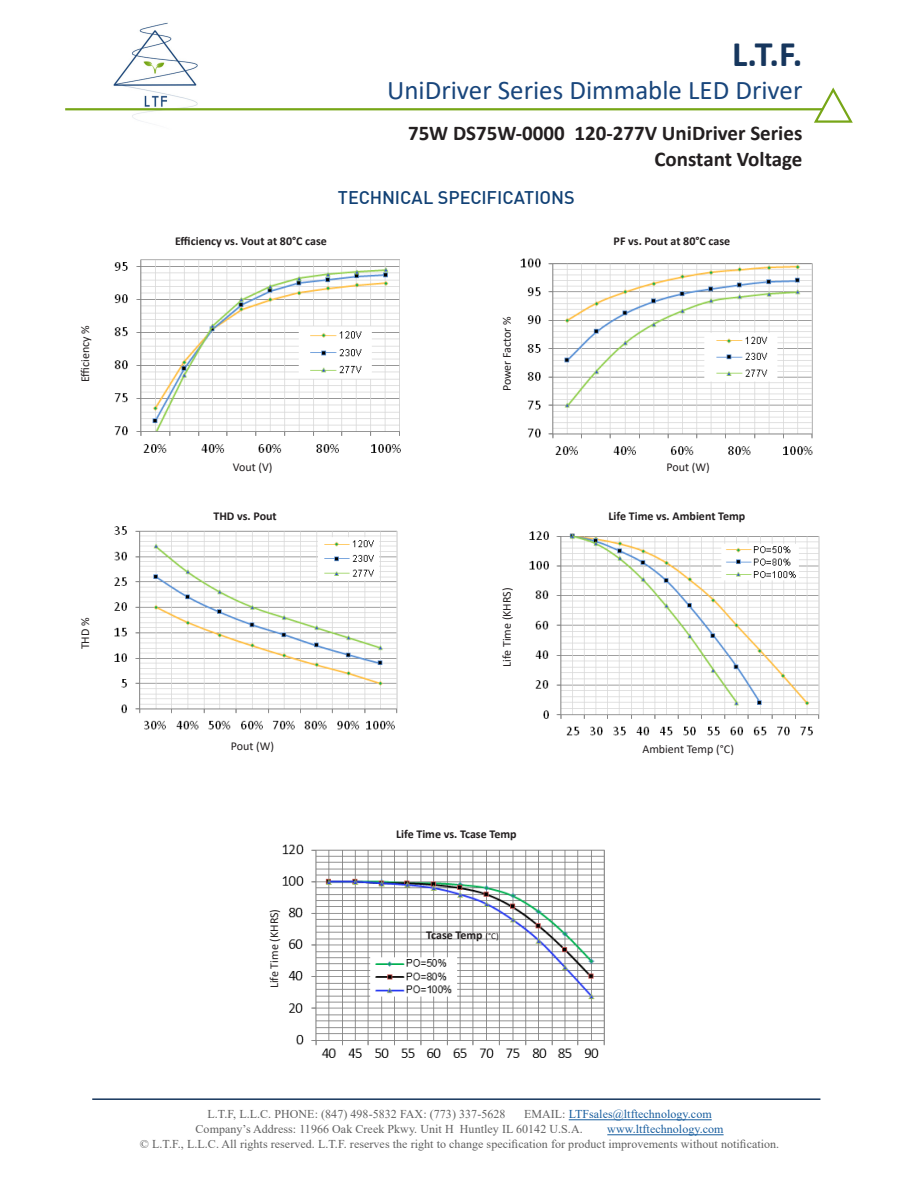
<style>
.page{position:relative;width:918px;height:1188px;background:#fff}
.page>*{position:absolute;margin:0;border:0;box-sizing:border-box;transform-origin:0 0}
.t1{font:700 36px "Calibri";color:#16365d}
.t2{font:27px "Calibri";color:#19467c}
.Page_Sub_Heading{font:700 21px "Calibri";color:#231f20}
.In_Page_Head{font:500 18px "DIN";letter-spacing:-.005em;color:#114175}
.t3{font:12px/15px "Times New Roman";letter-spacing:.005em;color:#606060}
.Titles{font:700 12px "Calibri";color:#231f20}
.Charts{font:12px "Calibri";color:#231f20}
.Titles-2{font:12px "Calibri";color:#231f20}
.s1{font-weight:400;font-size:9px}
.s2{color:#175d9e}
.s3{color:#636466}
</style>
<div class="page">
<hr style="left:569px;top:1119px;width:143px;height:1px;background:#175d9e">
<hr style="left:607px;top:1134px;width:117px;height:1px;background:#175d9e">
<img style="left:102px;top:22px;width:104px;height:100px">
<svg style="left:812px;top:87px;width:41px;height:36px"></svg>
<hr style="left:65px;top:108px;width:758px;height:2px;background:#77a617">
<hr style="left:92px;top:1098px;width:728px;height:2px;background:#16365d">
<img style="left:282px;top:844px;width:323px;height:214px">
<img style="left:114px;top:259px;width:287px;height:194px">
<img style="left:520px;top:258px;width:293px;height:197px">
<img style="left:114px;top:526px;width:284px;height:204px">
<img style="left:529px;top:531px;width:291px;height:204px">
<p class="Titles-2" style="left:77px;top:382px;width:59px;rotate:-90deg">Efficiency %</p>
<p class="Charts" style="left:77px;top:649px;width:33px;rotate:-90deg">THD %</p>
<h1 class="t1" style="left:732px;top:28px;width:72px">L.T.F.</h1>
<h2 class="t2" style="left:387px;top:71px;width:417px">UniDriver Series Dimmable LED Driver</h2>
<p class="Page_Sub_Heading" style="left:408px;top:119px;width:396px">75W DS75W-0000 120-277V UniDriver Series</p>
<p class="Page_Sub_Heading" style="left:654px;top:144px;width:149px">Constant Voltage</p>
<p class="In_Page_Head" style="left:338px;top:186px;width:238px">TECHNICAL SPECIFICATIONS</p>
<p class="Titles" style="left:175px;top:232px;width:153px">Efficiency vs. Vout at 80°C case</p>
<p class="Titles" style="left:614px;top:232px;width:118px">PF vs. Pout at 80°C case</p>
<p class="Charts" style="left:233px;top:459px;width:41px">Vout (V)</p>
<p class="Charts" style="left:498px;top:391px;width:77px;rotate:-90deg">Power Factor %</p>
<p class="Charts" style="left:667px;top:459px;width:45px">Pout (W)</p>
<p class="Titles" style="left:213px;top:508px;width:65px">THD vs. Pout</p>
<p class="Titles" style="left:608px;top:508px;width:138px">Life Time vs. Ambient Temp</p>
<p class="Charts" style="left:498px;top:667px;width:81px;rotate:-90deg">Life Time (KHRS)</p>
<p class="Charts" style="left:231px;top:738px;width:45px">Pout (W)</p>
<p class="Charts" style="left:642px;top:740px;width:93px">Ambient Temp (°C)</p>
<p class="Charts" style="left:266px;top:988px;width:81px;rotate:-90deg">Life Time (KHRS)</p>
<p class="Titles" style="left:396px;top:826px;width:122px">Life Time vs. Tcase Temp</p>
<p class="Titles" style="left:426px;top:927px;width:74px">Tcase Temp <span class="s1">(°C)</span></p>
<p class="t3" style="left:196px;top:1107px;width:518px;text-indent:328px">EMAIL: <span class="s2">LTFsales@ltftechnology.com<br></span>Company’s Address: 11966 Oak Creek Pkwy. Unit H Huntley IL 60142 U.S.A.</p>
<p class="t3" style="left:207px;top:1107px;width:300px">L.T.F, L.L.C. PHONE: (847) 498-5832 FAX: (773) 337-5628</p>
<p class="t3" style="left:140px;top:1122px;width:641px;text-indent:467px"><span class="s2">www.ltftechnology.com<br></span>© L.T.F., L.L.C. All rights reserved. L.T.F. reserves the right to change specification for product improvements without notification<span class="s3">.</span></p>
</div>
